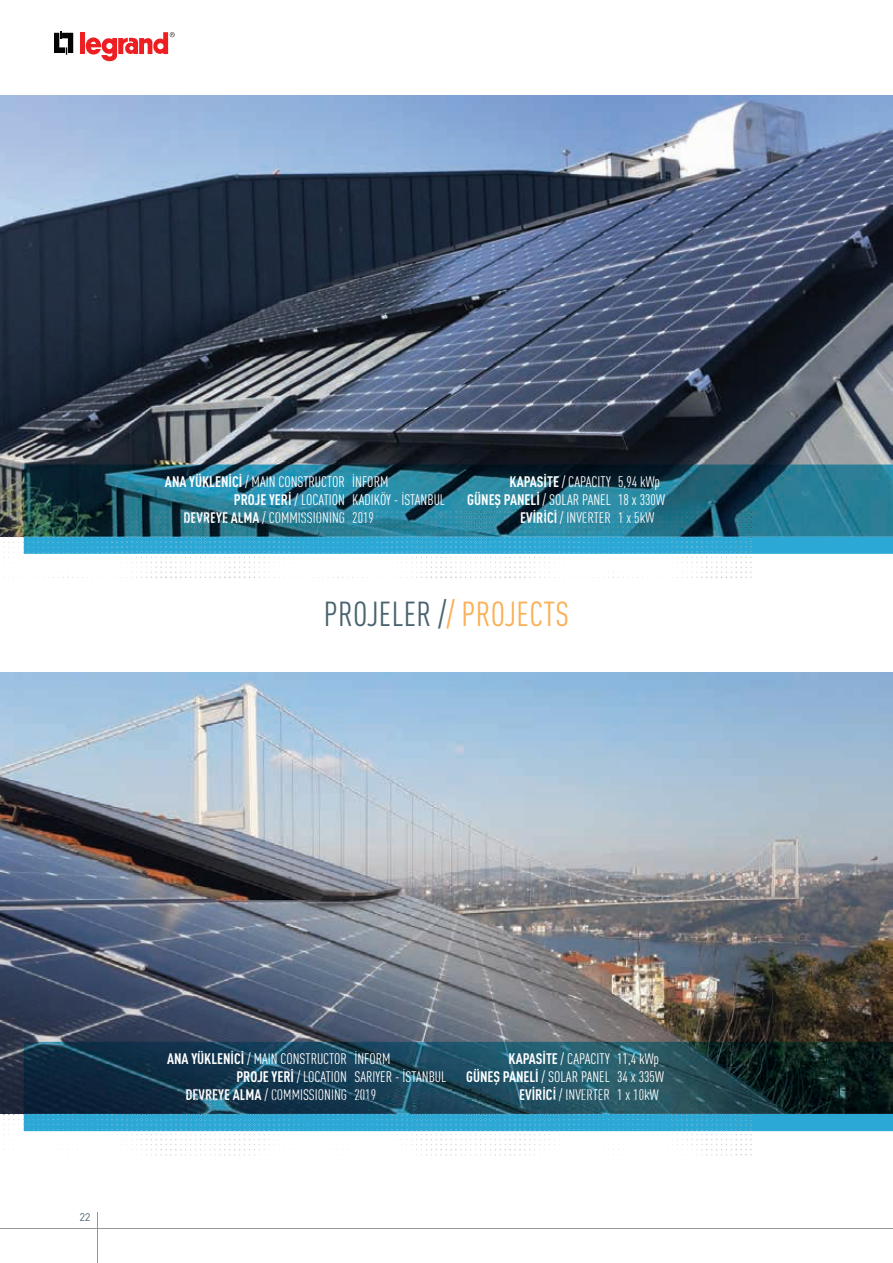
<style>
.page{position:relative;width:893px;height:1263px;background:#fff}
.page>*{position:absolute;margin:0;border:0;box-sizing:border-box;transform-origin:0 0}
.t1{font:condensed 34.2px "DIN Pro";letter-spacing:.01em;color:#49636f}
.t2{font:condensed 15px "DIN Pro";color:#fff}
.t3{font:10.95px "DIN Pro";color:#49636f}
.s1{font-weight:700}
.s2{color:#fab056}
</style>
<div class="page">
<hr style="left:0;top:1228px;width:893px;height:1px;background:#939598">
<hr style="left:97px;top:1213px;width:1px;height:50px;background:#939598">
<svg style="left:54px;top:31px;width:19px;height:24px"></svg>
<div style="left:80px;top:32px;width:5px;height:22px;background:#ee1f23"></div>
<svg style="left:86px;top:32px;width:89px;height:30px"></svg>
<img style="left:0;top:96px;width:893px;height:440px">
<img style="left:24px;top:464px;width:869px;height:47px">
<svg style="left:4px;top:511px;width:889px;height:67px"></svg>
<img style="left:0;top:673px;width:893px;height:441px">
<svg style="left:24px;top:1114px;width:869px;height:17px;background:#2fa9d5"></svg>
<img style="left:24px;top:1042px;width:869px;height:72px">
<svg style="left:735px;top:1088px;width:17px;height:67px"></svg>
<img style="left:180px;top:1088px;width:552px;height:3px">
<img style="left:18px;top:1114px;width:704px;height:1px">
<img style="left:146px;top:1144px;width:552px;height:1px">
<img style="left:180px;top:511px;width:552px;height:3px">
<img style="left:18px;top:537px;width:704px;height:1px">
<img style="left:146px;top:566px;width:552px;height:2px">
<p class="t2" style="left:165px;top:473px;width:225px"><span class="s1">ANA YÜKLENİCİ</span> / MAIN CONSTRUCTOR İNFORM</p>
<p class="t2" style="left:234px;top:491px;width:213px"><span class="s1">PROJE YERİ</span> / LOCATION KADIKÖY - İSTANBUL</p>
<p class="t2" style="left:183px;top:509px;width:192px"><span class="s1">DEVREYE ALMA</span> / COMMISSIONING 2019</p>
<p class="t2" style="left:510px;top:473px;width:152px"><span class="s1">KAPASİTE</span> / CAPACITY 5,94 kWp</p>
<p class="t2" style="left:467px;top:491px;width:199px"><span class="s1">GÜNEŞ PANELİ</span> / SOLAR PANEL 18 x 330W</p>
<p class="t2" style="left:520px;top:509px;width:135px"><span class="s1">EVİRİCİ</span> / INVERTER 1 x 5kW</p>
<h1 class="t1" style="left:324px;top:595px;width:247px">PROJELER /<span class="s2">/ PROJECTS</span></h1>
<p class="t3" style="left:80px;top:1210px;width:13px">22</p>
<p class="t2" style="left:167px;top:1050px;width:225px"><span class="s1">ANA YÜKLENİCİ</span> / MAIN CONSTRUCTOR İNFORM</p>
<p class="t2" style="left:236px;top:1068px;width:211px"><span class="s1">PROJE YERİ</span> / LOCATION SARIYER - İSTANBUL</p>
<p class="t2" style="left:185px;top:1086px;width:192px"><span class="s1">DEVREYE ALMA</span> / COMMISSIONING 2019</p>
<p class="t2" style="left:509px;top:1050px;width:152px"><span class="s1">KAPASİTE</span> / CAPACITY 11,4 kWp</p>
<p class="t2" style="left:466px;top:1068px;width:199px"><span class="s1">GÜNEŞ PANELİ</span> / SOLAR PANEL 34 x 335W</p>
<p class="t2" style="left:519px;top:1086px;width:141px"><span class="s1">EVİRİCİ</span> / INVERTER 1 x 10kW</p>
</div>
